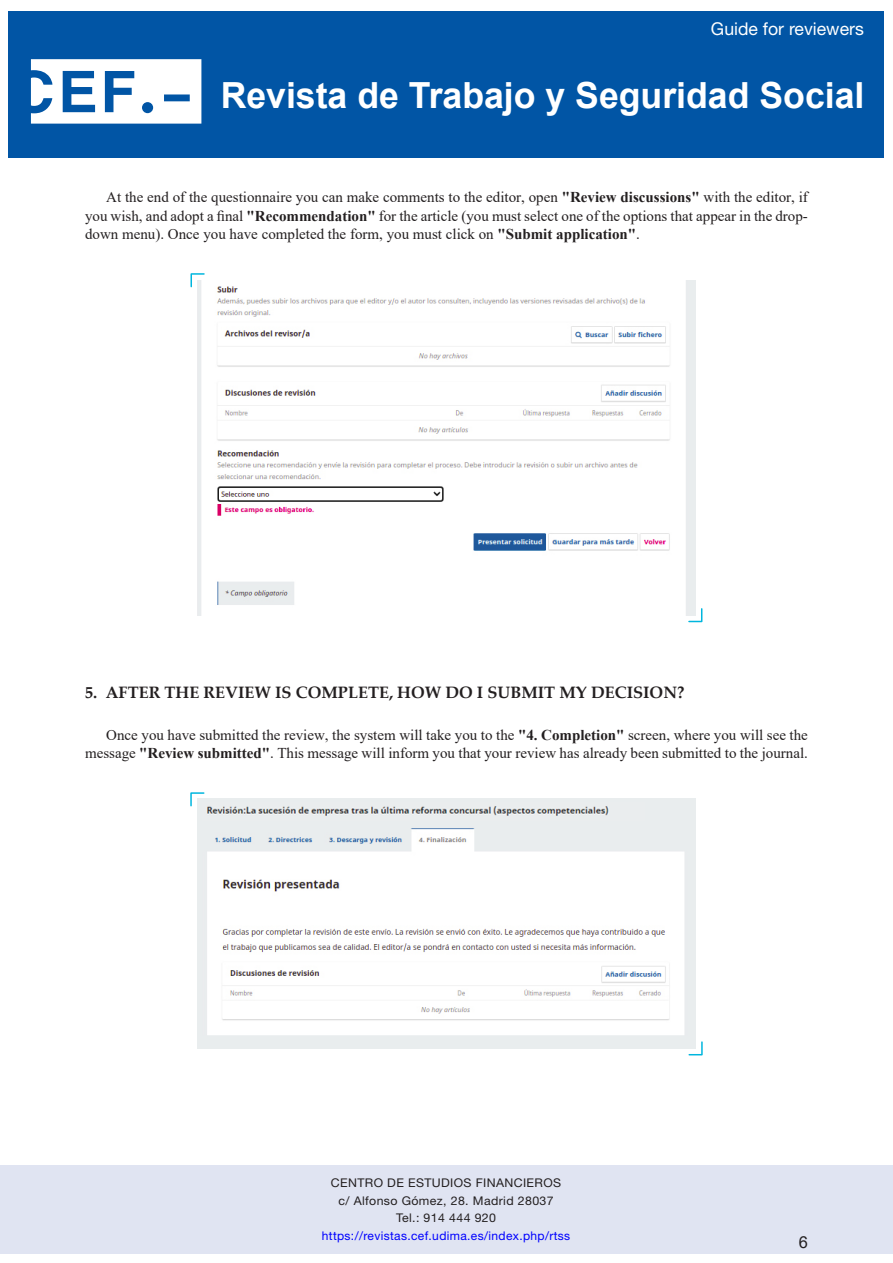
<style>
.page{position:relative;width:893px;height:1263px;background:#fff}
.page>*{position:absolute;margin:0;border:0;box-sizing:border-box;transform-origin:0 0}
.t1{font:700 36px "Arial";color:#fff}
.t2{font:17.7px "Helvetica Neue LT Std";color:#fff}
.epígrafe_1{font:700 16.5px "Palatino Linotype";color:#231f20}
.t3{font:16.5px "Arial";color:#231f20}
.texto_normal{font:15px/18.8px "Times New Roman";color:#231f20;text-align:justify}
.t4{font:12px/17.7px "Helvetica Neue LT Std";letter-spacing:.03em;color:#231f20;text-align:center}
.t5{font:12px "Helvetica Neue LT Std";letter-spacing:.03em;color:#00f}
.s1{font-weight:700}
</style>
<div class="page">
<div style="left:0;top:1165px;width:893px;height:88px;background:#e0e4f2"></div>
<div style="left:9px;top:11px;width:875px;height:146px;background:#0155a5"></div>
<svg style="left:31px;top:59px;width:170px;height:65px"></svg>
<img style="left:197px;top:280px;width:499px;height:335px">
<svg style="left:190px;top:273px;width:15px;height:15px"></svg>
<svg style="left:687px;top:607px;width:16px;height:16px"></svg>
<img style="left:197px;top:798px;width:499px;height:251px">
<svg style="left:190px;top:792px;width:15px;height:15px"></svg>
<svg style="left:688px;top:1040px;width:15px;height:16px"></svg>
<p class="t2" style="left:711px;top:18px;width:154px">Guide for reviewers</p>
<h1 class="t1" style="left:221px;top:70px;width:645px">Revista de Trabajo y Seguridad Social</h1>
<p class="texto_normal" style="left:85px;top:187px;width:724px;text-indent:21px">At the end of the questionnaire you can make comments to the editor, open <span class="s1">"Review discussions"</span> with the editor, if you wish, and adopt a final <span class="s1">"Recommendation"</span> for the article (you must select one of the options that appear in the drop&shy;down menu). Once you have completed the form, you must click on <span class="s1">"Submit application"</span>.</p>
<p class="epígrafe_1" style="left:85px;top:680px;width:601px">5. AFTER THE REVIEW IS COMPLETE, HOW DO I SUBMIT MY DECISION?</p>
<p class="texto_normal" style="left:85px;top:725px;width:724px;text-align:right">Once you have submitted the review, the system will take you to the <span class="s1">"4. Completion"</span> screen, where you will see the message <span class="s1">"Review submitted"</span>. This message will inform you that your review has already been submitted to the journal.</p>
<p class="t4" style="left:331px;top:1173px;width:232px">CENTRO DE ESTUDIOS FINANCIEROS c/ Alfonso Gómez, 28. Madrid 28037<br>Tel.: 914 444 920</p>
<p class="t5" style="left:322px;top:1229px;width:250px">https://revistas.cef.udima.es/index.php/rtss</p>
<p class="t3" style="left:799px;top:1230px;width:11px">6</p>
</div>
